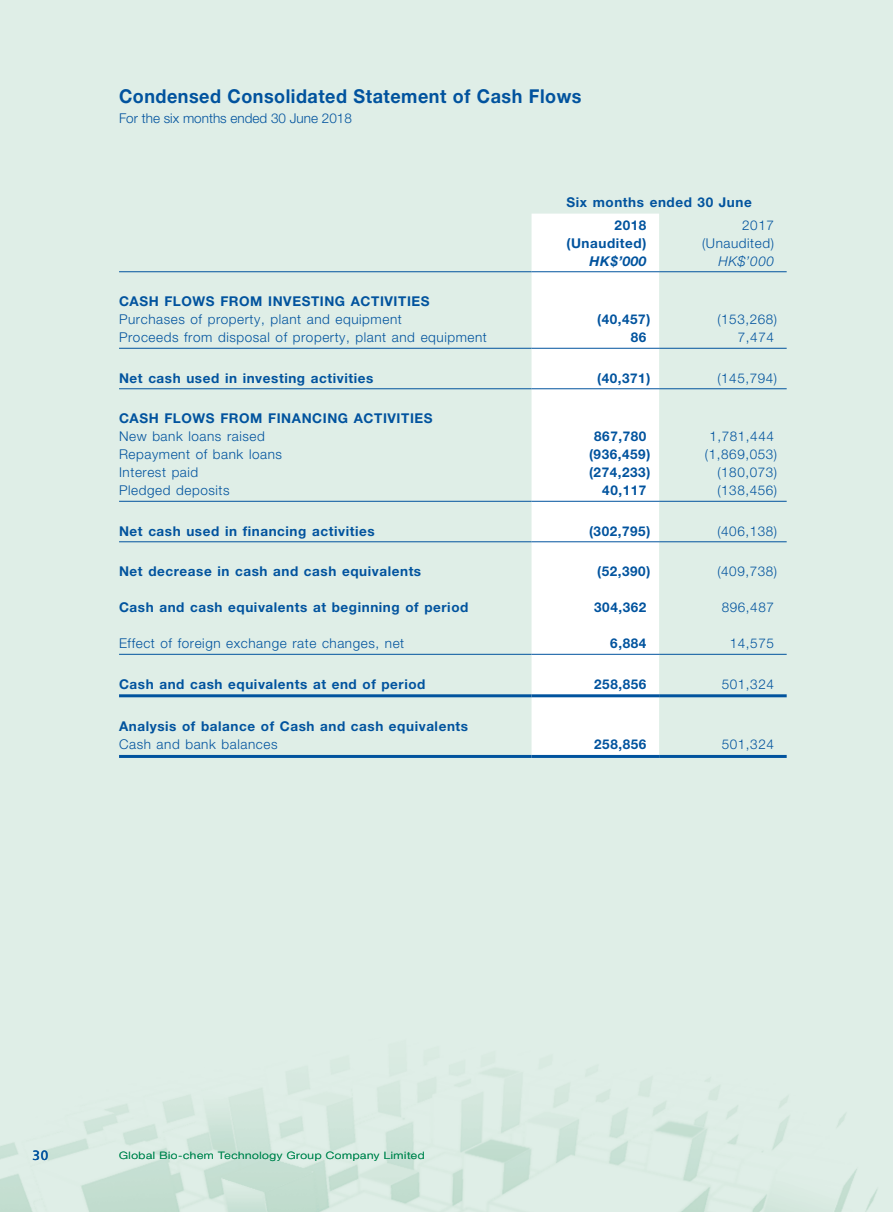
<style>
.page{position:relative;width:893px;height:1212px;background:#fff}
.page>*{position:absolute;margin:0;border:0;box-sizing:border-box;transform-origin:0 0}
.t1{font:700 19.2px "Helvetica Neue";letter-spacing:.03em;color:#01539e;scale:.94 1}
.t2{font:700 13.5px/22.2px "Helvetica Neue";letter-spacing:.04em;color:#01539e}
.t3{font:300 13.5px "Helvetica Neue";letter-spacing:.04em;color:#01539e}
.t4{font:300 13.5px "Helvetica Neue";color:#01539e}
.t5{font:italic 700 13.5px "Helvetica Neue";color:#01539e}
.t6{font:italic 300 13.5px "Helvetica Neue";color:#01539e}
.t7{font:13.5px "Frutiger";color:#01539e}
.t8{font:300 10.2px "Helvetica Neue";letter-spacing:.05em;color:#008751;scale:1.18 1}
</style>
<div class="page">
<hr style="left:892px;top:0;width:1px;height:1212px;background:#deede6">
<svg style="left:531px;top:214px;width:128px;height:541px"></svg>
<hr style="left:119px;top:271px;width:412px;height:1px;background:#01539e">
<hr style="left:531px;top:271px;width:128px;height:1px;background:#01539e">
<hr style="left:659px;top:271px;width:128px;height:1px;background:#01539e">
<hr style="left:119px;top:348px;width:412px;height:1px;background:#01539e">
<hr style="left:531px;top:348px;width:128px;height:1px;background:#01539e">
<hr style="left:659px;top:348px;width:128px;height:1px;background:#01539e">
<hr style="left:119px;top:388px;width:412px;height:1px;background:#01539e">
<hr style="left:531px;top:388px;width:128px;height:1px;background:#01539e">
<hr style="left:659px;top:388px;width:128px;height:1px;background:#01539e">
<hr style="left:119px;top:501px;width:412px;height:1px;background:#01539e">
<hr style="left:531px;top:501px;width:128px;height:1px;background:#01539e">
<hr style="left:659px;top:501px;width:128px;height:1px;background:#01539e">
<hr style="left:119px;top:541px;width:412px;height:1px;background:#01539e">
<hr style="left:531px;top:541px;width:128px;height:1px;background:#01539e">
<hr style="left:659px;top:541px;width:128px;height:1px;background:#01539e">
<hr style="left:119px;top:654px;width:412px;height:1px;background:#01539e">
<hr style="left:531px;top:654px;width:128px;height:1px;background:#01539e">
<hr style="left:659px;top:654px;width:128px;height:1px;background:#01539e">
<hr style="left:119px;top:694px;width:412px;height:3px;background:#01539e">
<hr style="left:531px;top:694px;width:128px;height:3px;background:#01539e">
<hr style="left:659px;top:694px;width:128px;height:3px;background:#01539e">
<hr style="left:119px;top:755px;width:412px;height:3px;background:#01539e">
<hr style="left:531px;top:755px;width:128px;height:3px;background:#01539e">
<hr style="left:659px;top:755px;width:128px;height:3px;background:#01539e">
<h1 class="t1" style="left:119px;top:84px;width:494px">Condensed Consolidated Statement of Cash Flows</h1>
<p class="t4" style="left:119px;top:110px;width:234px">For the six months ended 30 June 2018</p>
<p class="t2" style="left:615px;top:191px;width:139px;text-indent:-48px">Six months ended 30 June<br>2018</p>
<p class="t3" style="left:742px;top:217px;width:33px">2017</p>
<p class="t2" style="left:566px;top:231px;width:81px">(Unaudited)</p>
<p class="t3" style="left:702px;top:235px;width:73px">(Unaudited)</p>
<p class="t5" style="left:589px;top:252px;width:58px">HK$’000</p>
<p class="t6" style="left:718px;top:253px;width:57px">HK$’000</p>
<p class="t2" style="left:119px;top:290px;width:312px">CASH FLOWS FROM INVESTING ACTIVITIES</p>
<p class="t3" style="left:119px;top:311px;width:284px">Purchases of property, plant and equipment</p>
<p class="t2" style="left:597px;top:308px;width:55px">(40,457)</p>
<p class="t3" style="left:717px;top:311px;width:61px">(153,268)</p>
<p class="t3" style="left:119px;top:329px;width:369px">Proceeds from disposal of property, plant and equipment</p>
<p class="t2" style="left:631px;top:326px;width:17px">86</p>
<p class="t3" style="left:738px;top:329px;width:38px">7,474</p>
<p class="t2" style="left:119px;top:366px;width:256px">Net cash used in investing activities</p>
<p class="t2" style="left:597px;top:366px;width:55px">(40,371)</p>
<p class="t3" style="left:717px;top:370px;width:61px">(145,794)</p>
<p class="t2" style="left:119px;top:407px;width:315px">CASH FLOWS FROM FINANCING ACTIVITIES</p>
<p class="t3" style="left:119px;top:428px;width:147px">New bank loans raised</p>
<p class="t2" style="left:594px;top:425px;width:54px">867,780</p>
<p class="t3" style="left:709px;top:428px;width:66px">1,781,444</p>
<p class="t3" style="left:119px;top:446px;width:164px">Repayment of bank loans</p>
<p class="t2" style="left:589px;top:443px;width:63px">(936,459)</p>
<p class="t3" style="left:705px;top:446px;width:74px">(1,869,053)</p>
<p class="t3" style="left:119px;top:464px;width:81px">Interest paid</p>
<p class="t2" style="left:589px;top:461px;width:63px">(274,233)</p>
<p class="t3" style="left:717px;top:464px;width:61px">(180,073)</p>
<p class="t3" style="left:119px;top:482px;width:112px">Pledged deposits</p>
<p class="t2" style="left:602px;top:479px;width:46px">40,117</p>
<p class="t3" style="left:717px;top:482px;width:61px">(138,456)</p>
<p class="t2" style="left:119px;top:519px;width:257px">Net cash used in financing activities</p>
<p class="t2" style="left:589px;top:519px;width:63px">(302,795)</p>
<p class="t3" style="left:717px;top:523px;width:61px">(406,138)</p>
<p class="t2" style="left:119px;top:560px;width:304px">Net decrease in cash and cash equivalents</p>
<p class="t2" style="left:597px;top:560px;width:55px">(52,390)</p>
<p class="t3" style="left:717px;top:563px;width:61px">(409,738)</p>
<p class="t2" style="left:119px;top:596px;width:351px">Cash and cash equivalents at beginning of period</p>
<p class="t2" style="left:594px;top:596px;width:54px">304,362</p>
<p class="t3" style="left:722px;top:599px;width:54px">896,487</p>
<p class="t3" style="left:119px;top:635px;width:287px">Effect of foreign exchange rate changes, net</p>
<p class="t2" style="left:610px;top:632px;width:38px">6,884</p>
<p class="t3" style="left:730px;top:635px;width:46px">14,575</p>
<p class="t2" style="left:119px;top:672px;width:308px">Cash and cash equivalents at end of period</p>
<p class="t2" style="left:594px;top:672px;width:54px">258,856</p>
<p class="t3" style="left:722px;top:676px;width:54px">501,324</p>
<p class="t2" style="left:119px;top:715px;width:351px">Analysis of balance of Cash and cash equivalents</p>
<p class="t3" style="left:119px;top:736px;width:160px">Cash and bank balances</p>
<p class="t2" style="left:594px;top:733px;width:54px">258,856</p>
<p class="t3" style="left:722px;top:736px;width:54px">501,324</p>
<p class="t7" style="left:33px;top:1147px;width:17px">30</p>
<p class="t8" style="left:119px;top:1149px;width:260px">Global Bio-chem Technology Group Company Limited</p>
</div>
